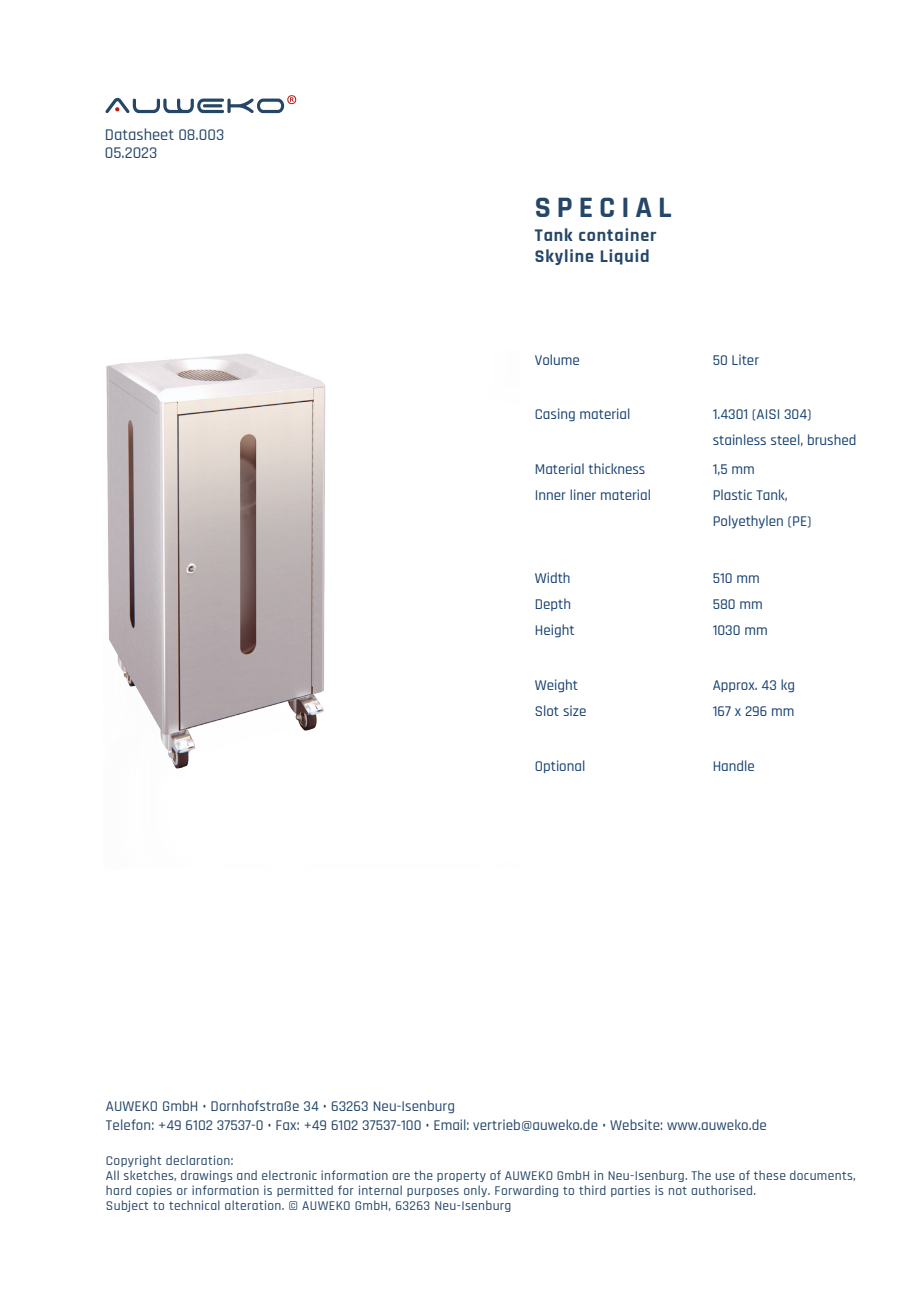
<style>
.page{position:relative;width:919px;height:1289px;background:#fff}
.page>*{position:absolute;margin:0;border:0;box-sizing:border-box;transform-origin:0 0}
.t1{font:700 30px "Rajdhani";letter-spacing:.2em;color:#244668}
.t2{font:700 18px "Rajdhani";letter-spacing:.05em;color:#244668}
.t3{font:500 16.5px "Rajdhani";color:#254768}
.t4{font:500 15px "Rajdhani";color:#154070}
.t5{font:500 15px "Rajdhani";letter-spacing:.005em;color:#244668}
.t6{font:500 13.5px/15px "Rajdhani";letter-spacing:.025em;color:#244668}
</style>
<div class="page">
<img style="left:106px;top:353px;width:220px;height:416px">
<svg style="left:105px;top:95px;width:191px;height:18px"></svg>
<p class="t3" style="left:105px;top:125px;width:121px">Datasheet 08.003</p>
<p class="t3" style="left:105px;top:143px;width:54px">05.2023</p>
<p class="t1" style="left:534px;top:189px;width:138px">SPECIAL</p>
<p class="t2" style="left:534px;top:224px;width:123px">Tank container</p>
<p class="t2" style="left:534px;top:245px;width:116px">Skyline Liquid</p>
<p class="t4" style="left:534px;top:351px;width:47px">Volume</p>
<p class="t4" style="left:712px;top:351px;width:48px">50 Liter</p>
<p class="t4" style="left:534px;top:406px;width:97px">Casing material</p>
<p class="t4" style="left:712px;top:406px;width:100px">1.4301 (AISI 304)</p>
<p class="t4" style="left:712px;top:431px;width:145px">stainless steel, brushed</p>
<p class="t4" style="left:534px;top:460px;width:112px">Material thickness</p>
<p class="t4" style="left:712px;top:460px;width:44px">1,5 mm</p>
<p class="t4" style="left:534px;top:486px;width:118px">Inner liner material</p>
<p class="t4" style="left:712px;top:486px;width:76px">Plastic Tank,</p>
<p class="t4" style="left:712px;top:512px;width:100px">Polyethylen (PE)</p>
<p class="t4" style="left:534px;top:570px;width:37px">Width</p>
<p class="t4" style="left:712px;top:570px;width:49px">510 mm</p>
<p class="t4" style="left:534px;top:596px;width:38px">Depth</p>
<p class="t4" style="left:712px;top:596px;width:52px">580 mm</p>
<p class="t4" style="left:534px;top:622px;width:41px">Height</p>
<p class="t4" style="left:712px;top:622px;width:57px">1030 mm</p>
<p class="t4" style="left:534px;top:676px;width:45px">Weight</p>
<p class="t4" style="left:712px;top:676px;width:84px">Approx. 43 kg</p>
<p class="t4" style="left:534px;top:702px;width:53px">Slot size</p>
<p class="t4" style="left:712px;top:702px;width:83px">167 x 296 mm</p>
<p class="t4" style="left:534px;top:757px;width:52px">Optional</p>
<p class="t4" style="left:712px;top:757px;width:44px">Handle</p>
<p class="t5" style="left:106px;top:1097px;width:350px">AUWEKO GmbH • Dornhofstraße 34 • 63263 Neu-Isenburg</p>
<p class="t5" style="left:106px;top:1116px;width:662px">Telefon: +49 6102 37537-0 • Fax: +49 6102 37537-100 • Email: vertrieb@auweko.de • Website: www.auweko.de</p>
<p class="t6" style="left:106px;top:1153px;width:129px">Copyright declaration:</p>
<p class="t6" style="left:106px;top:1168px;width:751px">All sketches, drawings and electronic information are the property of AUWEKO GmbH in Neu-Isenburg. The use of these documents, hard copies or information is permitted for internal purposes only. Forwarding to third parties is not authorised.</p>
<p class="t6" style="left:106px;top:1198px;width:407px">Subject to technical alteration. © AUWEKO GmbH, 63263 Neu-Isenburg</p>
</div>
